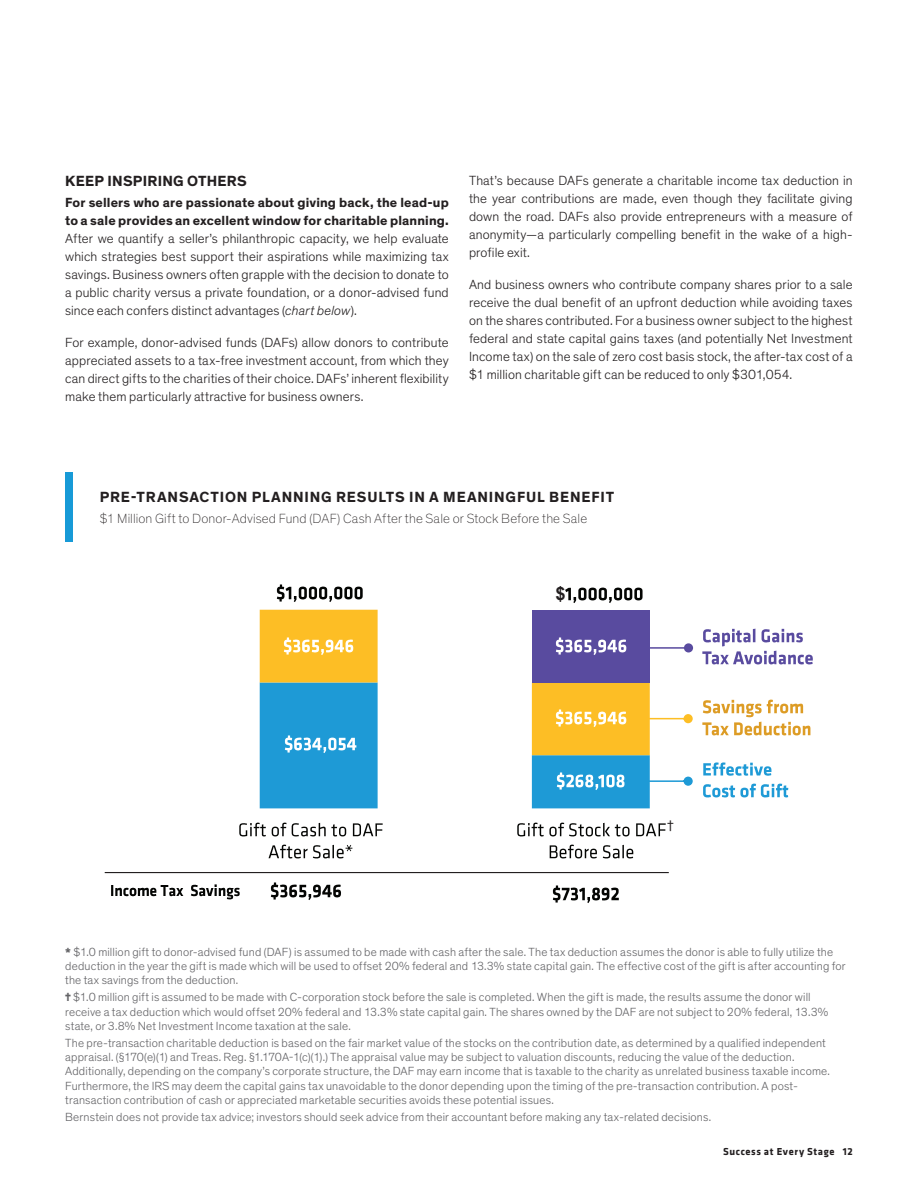
<style>
.page{position:relative;width:918px;height:1188px;background:#fff}
.page>*{position:absolute;margin:0;border:0;box-sizing:border-box;transform-origin:0 0}
.t1{font:700 18.3px "Arial";color:#231f20}
.t2{font:700 15px "Theinhardt";letter-spacing:.055em;color:#231f20}
.t3{font:700 15px "Theinhardt";letter-spacing:.015em;color:#231f20}
.t4{font:300 13.5px/18px "Theinhardt";letter-spacing:.01em;color:#231f20;text-align:justify}
.t5{font:700 13.5px/18px "Theinhardt";letter-spacing:.01em;color:#231f20}
.t6{font:100 13.5px "Theinhardt";letter-spacing:.01em;color:#231f20}
.t7{font:12.3px "Arial";color:#231f20}
.t8{font:300 12px/14.2px "Theinhardt";letter-spacing:.015em;color:#636366}
.t9{font:700 10.5px "Klavika";letter-spacing:.06em;color:#231f20}
.s1{font-style:italic}
.s2{font-weight:700}
</style>
<div class="page">
<div style="left:65px;top:472px;width:8px;height:69px;background:#179ad7"></div>
<svg style="left:260px;top:755px;width:390px;height:53px;fill:#1e9ad6"></svg>
<svg style="left:260px;top:610px;width:390px;height:145px"></svg>
<div style="left:532px;top:610px;width:118px;height:72px;background:#594b9f"></div>
<img style="left:284px;top:733px;width:81px;height:22px">
<img style="left:557px;top:771px;width:76px;height:22px">
<img style="left:283px;top:635px;width:80px;height:22px">
<img style="left:555px;top:708px;width:80px;height:22px">
<img style="left:555px;top:637px;width:72px;height:18px">
<img style="left:239px;top:822px;width:144px;height:15px">
<img style="left:269px;top:844px;width:84px;height:15px">
<img style="left:517px;top:822px;width:149px;height:15px">
<img style="left:549px;top:844px;width:85px;height:15px">
<img style="left:703px;top:762px;width:69px;height:14px">
<img style="left:703px;top:783px;width:86px;height:15px">
<img style="left:702px;top:699px;width:102px;height:19px">
<img style="left:702px;top:721px;width:109px;height:15px">
<img style="left:703px;top:628px;width:100px;height:19px">
<img style="left:702px;top:650px;width:111px;height:15px">
<img style="left:277px;top:584px;width:86px;height:18px">
<hr style="left:105px;top:872px;width:564px;height:1px;background:#231f20">
<img style="left:111px;top:884px;width:129px;height:16px">
<img style="left:271px;top:882px;width:70px;height:18px">
<img style="left:552px;top:885px;width:67px;height:18px">
<img style="left:566px;top:587px;width:77px;height:16px">
<svg style="left:650px;top:643px;width:43px;height:9px"></svg>
<svg style="left:648px;top:714px;width:45px;height:9px"></svg>
<svg style="left:648px;top:777px;width:45px;height:9px"></svg>
<p class="t3" style="left:65px;top:172px;width:183px">KEEP INSPIRING OTHERS</p>
<p class="t5" style="left:65px;top:194px;width:385px">For sellers who are passionate about giving back, the lead-up to a sale provides an excellent window for charitable planning.</p>
<p class="t4" style="left:65px;top:230px;width:385px">After we quantify a seller’s philanthropic capacity, we help evaluate which strategies best support their aspirations while maximizing tax savings. Business owners often grapple with the decision to donate to a public charity versus a private foundation, or a donor-advised fund since each confers distinct advantages (<span class="s1">chart below</span>).</p>
<p class="t4" style="left:65px;top:333px;width:385px">For example, donor-advised funds (DAFs) allow donors to contribute appreciated assets to a tax-free investment account, from which they can direct gifts to the charities of their choice. DAFs’ inherent flexibility make them particularly attractive for business owners.</p>
<p class="t4" style="left:469px;top:172px;width:385px">That’s because DAFs generate a charitable income tax deduction in the year contributions are made, even though they facilitate giving down the road. DAFs also provide entrepreneurs with a measure of anonymity—a particularly compelling benefit in the wake of a high&shy;profile exit.</p>
<p class="t4" style="left:469px;top:275px;width:385px">And business owners who contribute company shares prior to a sale receive the dual benefit of an upfront deduction while avoiding taxes on the shares contributed. For a business owner subject to the highest federal and state capital gains taxes (and potentially Net Investment Income tax) on the sale of zero cost basis stock, the after-tax cost of a $1 million charitable gift can be reduced to only $301,054.</p>
<p class="t2" style="left:100px;top:488px;width:516px">PRE-TRANSACTION PLANNING RESULTS IN A MEANINGFUL BENEFIT</p>
<p class="t6" style="left:100px;top:511px;width:489px">$1 Million Gift to Donor-Advised Fund (DAF) Cash After the Sale or Stock Before the Sale</p>
<h1 class="t1" style="left:556px;top:580px;width:12px">$</h1>
<p class="t7" style="left:667px;top:816px;width:8px">†</p>
<p class="t8" style="left:65px;top:945px;width:782px"><span class="s2">*</span> $1.0 million gift to donor-advised fund (DAF) is assumed to be made with cash after the sale. The tax deduction assumes the donor is able to fully utilize the deduction in the year the gift is made which will be used to offset 20% federal and 13.3% state capital gain. The effective cost of the gift is after accounting for the tax savings from the deduction.</p>
<p class="t8" style="left:65px;top:990px;width:765px"><span class="s2">†</span> $1.0 million gift is assumed to be made with C-corporation stock before the sale is completed. When the gift is made, the results assume the donor will receive a tax deduction which would offset 20% federal and 13.3% state capital gain. The shares owned by the DAF are not subject to 20% federal, 13.3% state, or 3.8% Net Investment Income taxation at the sale.</p>
<p class="t8" style="left:65px;top:1036px;width:766px">The pre-transaction charitable deduction is based on the fair market value of the stocks on the contribution date, as determined by a qualified independent appraisal. (§170(e)(1) and Treas. Reg. §1.170A-1(c)(1).) The appraisal value may be subject to valuation discounts, reducing the value of the deduction.<br>Additionally, depending on the company’s corporate structure, the DAF may earn income that is taxable to the charity as unrelated business taxable income.<br>Furthermore, the IRS may deem the capital gains tax unavoidable to the donor depending upon the timing of the pre-transaction contribution. A post&shy;transaction contribution of cash or appreciated marketable securities avoids these potential issues.</p>
<p class="t8" style="left:65px;top:1110px;width:647px">Bernstein does not provide tax advice; investors should seek advice from their accountant before making any tax-related decisions.</p>
<p class="t9" style="left:723px;top:1144px;width:131px">Success at Every Stage 12</p>
</div>
